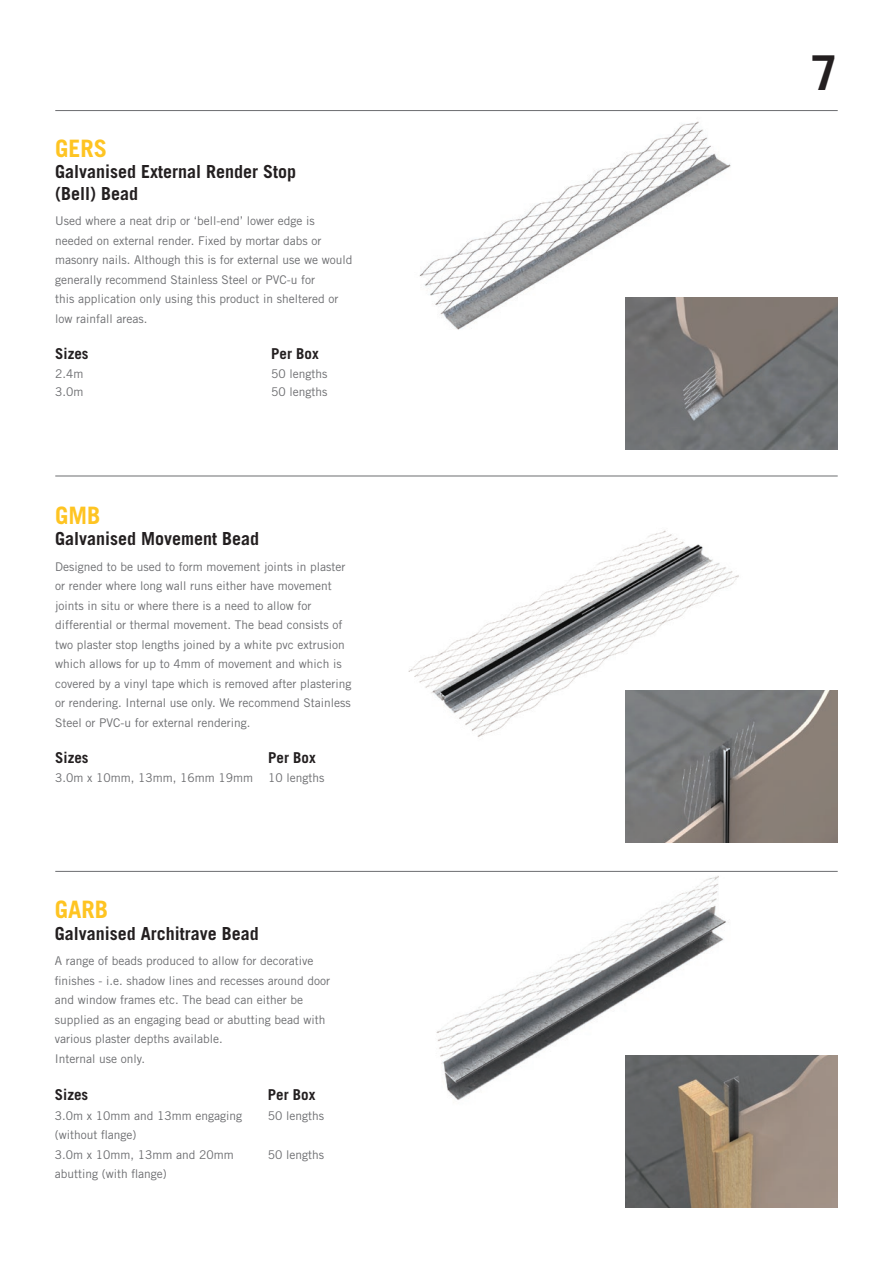
<style>
.page{position:relative;width:893px;height:1263px;background:#fff}
.page>*{position:absolute;margin:0;border:0;box-sizing:border-box;transform-origin:0 0}
.t1{font:700 48px "Trade Gothic LT Std";color:#231f20}
.t2{font:700 24px "Trade Gothic LT Std";color:#fec422}
.t3{font:700 18px "Trade Gothic LT Std";color:#231f20}
.t4{font:700 15px "Trade Gothic LT Std";color:#231f20}
.t5{font:12px/19.5px "Trade Gothic LT Std";color:#6c6d70}
</style>
<div class="page">
<img style="left:408px;top:530px;width:331px;height:207px">
<img style="left:419px;top:121px;width:312px;height:209px">
<hr style="left:55px;top:871px;width:783px;height:1px;background:#6c6d70">
<hr style="left:55px;top:476px;width:783px;height:1px;background:#6c6d70">
<img style="left:436px;top:876px;width:293px;height:224px">
<img style="left:625px;top:297px;width:213px;height:153px">
<img style="left:625px;top:690px;width:213px;height:153px">
<img style="left:625px;top:1055px;width:213px;height:153px">
<hr style="left:55px;top:110px;width:783px;height:1px;background:#6c6d70">
<p class="t2" style="left:55px;top:133px;width:54px">GERS</p>
<p class="t3" style="left:55px;top:161px;width:243px">Galvanised External Render Stop</p>
<p class="t3" style="left:55px;top:182px;width:85px">(Bell) Bead</p>
<p class="t5" style="left:55px;top:211px;width:268px">Used where a neat drip or ‘bell-end’ lower edge is needed on external render. Fixed by mortar dabs or</p>
<p class="t5" style="left:55px;top:250px;width:299px">masonry nails. Although this is for external use we would generally recommend Stainless Steel or PVC-u for</p>
<p class="t5" style="left:55px;top:289px;width:285px">this application only using this product in sheltered or low rainfall areas.</p>
<p class="t4" style="left:55px;top:344px;width:35px">Sizes</p>
<p class="t4" style="left:271px;top:344px;width:49px">Per Box</p>
<p class="t5" style="left:55px;top:364px;width:30px">2.4m</p>
<p class="t5" style="left:271px;top:364px;width:58px">50 lengths</p>
<p class="t5" style="left:55px;top:382px;width:30px">3.0m</p>
<p class="t5" style="left:271px;top:382px;width:58px">50 lengths</p>
<p class="t2" style="left:55px;top:500px;width:47px">GMB</p>
<p class="t3" style="left:55px;top:528px;width:206px">Galvanised Movement Bead</p>
<p class="t5" style="left:55px;top:556px;width:298px">Designed to be used to form movement joints in plaster or render where long wall runs either have movement joints in situ or where there is a need to allow for differential or thermal movement. The bead consists of two plaster stop lengths joined by a white pvc extrusion which allows for up to 4mm of movement and which is covered by a vinyl tape which is removed after plastering or rendering. Internal use only. We recommend Stainless Steel or PVC-u for external rendering.</p>
<p class="t4" style="left:55px;top:748px;width:35px">Sizes</p>
<p class="t4" style="left:268px;top:748px;width:49px">Per Box</p>
<p class="t5" style="left:55px;top:768px;width:199px">3.0m x 10mm, 13mm, 16mm 19mm</p>
<p class="t5" style="left:268px;top:768px;width:58px">10 lengths</p>
<p class="t2" style="left:55px;top:894px;width:55px">GARB</p>
<p class="t3" style="left:55px;top:922px;width:206px">Galvanised Architrave Bead</p>
<p class="t5" style="left:55px;top:951px;width:260px">A range of beads produced to allow for decorative</p>
<p class="t5" style="left:55px;top:970px;width:277px">finishes - i.e. shadow lines and recesses around door and window frames etc. The bead can either be</p>
<p class="t5" style="left:55px;top:1009px;width:272px">supplied as an engaging bead or abutting bead with</p>
<p class="t5" style="left:55px;top:1029px;width:169px">various plaster depths available.</p>
<p class="t5" style="left:55px;top:1048px;width:92px">Internal use only.</p>
<p class="t4" style="left:55px;top:1085px;width:35px">Sizes</p>
<p class="t4" style="left:268px;top:1085px;width:49px">Per Box</p>
<p class="t5" style="left:55px;top:1105px;width:189px">3.0m x 10mm and 13mm engaging</p>
<p class="t5" style="left:268px;top:1105px;width:58px">50 lengths</p>
<p class="t5" style="left:55px;top:1125px;width:83px">(without flange)</p>
<p class="t5" style="left:55px;top:1144px;width:180px">3.0m x 10mm, 13mm and 20mm</p>
<p class="t5" style="left:268px;top:1144px;width:58px">50 lengths</p>
<p class="t5" style="left:55px;top:1164px;width:114px">abutting (with flange)</p>
<h1 class="t1" style="left:811px;top:43px;width:28px">7</h1>
</div>
